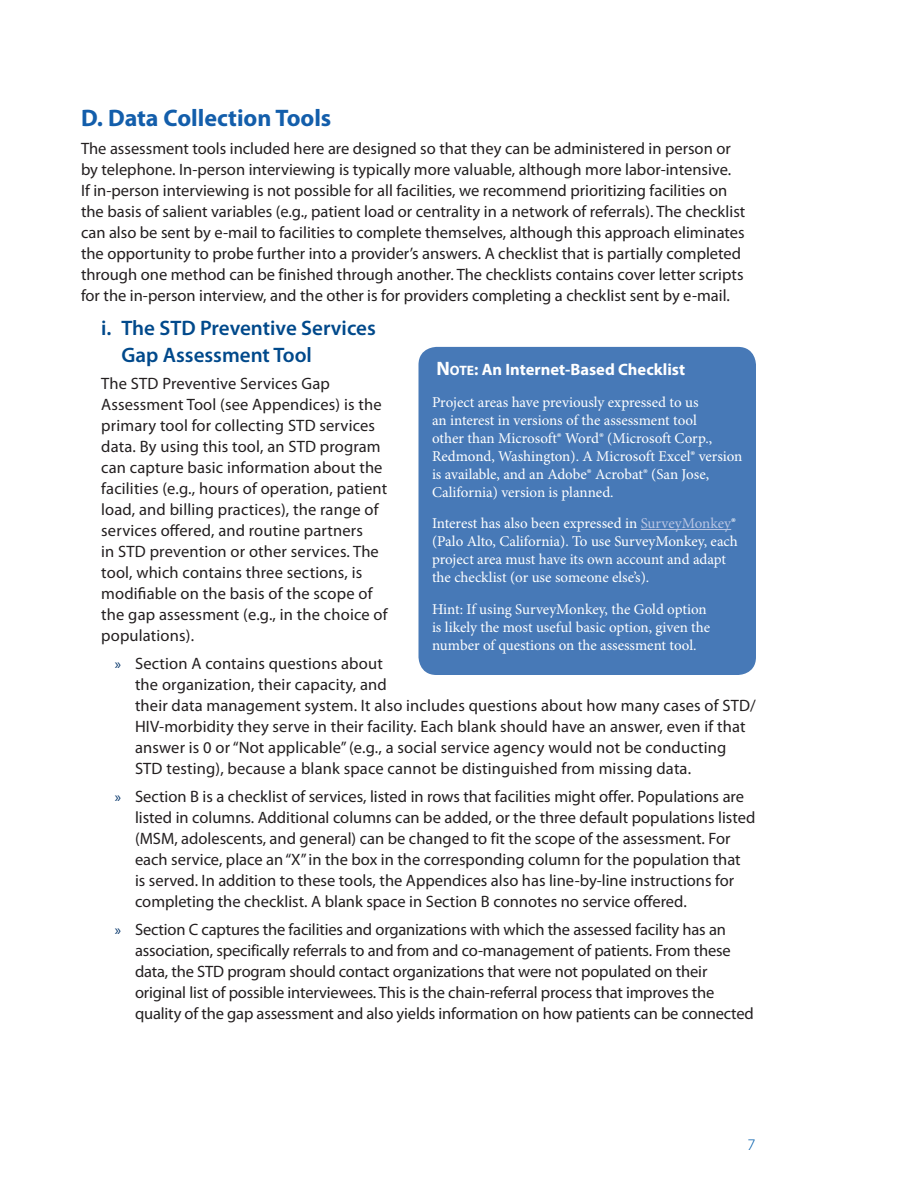
<style>
.page{position:relative;width:918px;height:1188px;background:#fff}
.page>*{position:absolute;margin:0;border:0;box-sizing:border-box;transform-origin:0 0}
.t1{font:700 24px "Myriad Pro";color:#135eab}
.t2{font:600 21px/27px "Myriad Pro";color:#00498b}
.t3{font:16.5px/21px "Myriad Pro";color:#231f20}
.t4{font:700 16.5px "Myriad Pro";color:#fff}
.t5{font:15px/18px "Minion Pro";letter-spacing:-.005em;color:#fff}
.t6{font:300 15px "Caecilia LT Std";color:#015dab}
.s1{font-size:19.5px}
.s2{font-size:13.65px}
.s3{color:#b9c5e3}
.s4{font-size:15px;color:#003268}
</style>
<div class="page">
<div style="left:418px;top:347px;width:338px;height:328px;background:#4779b7;border-radius:18px"></div>
<hr style="left:641px;top:529px;width:90px;height:1px;background:#b9c5e3">
<h2 class="t1" style="left:81px;top:104px;width:252px">D. Data Collection Tools</h2>
<p class="t3" style="left:81px;top:138px;width:666px">The assessment tools included here are designed so that they can be administered in person or by telephone. In-person interviewing is typically more valuable, although more labor-intensive.<br>If in-person interviewing is not possible for all facilities, we recommend prioritizing facilities on the basis of salient variables (e.g., patient load or centrality in a network of referrals). The checklist can also be sent by e-mail to facilities to complete themselves, although this approach eliminates the opportunity to probe further into a provider’s answers. A checklist that is partially completed through one method can be finished through another. The checklists contains cover letter scripts for the in-person interview, and the other is for providers completing a checklist sent by e-mail.</p>
<p class="t2" style="left:121px;top:314px;width:256px;text-indent:-20px">i. The STD Preventive Services<br>Gap Assessment Tool</p>
<p class="t4" style="left:436px;top:360px;width:250px"><span class="s1">N</span><span class="s2">ote</span>: An Internet-Based Checklist</p>
<p class="t3" style="left:101px;top:374px;width:282px">The STD Preventive Services Gap<br>Assessment Tool (see Appendices) is the</p>
<p class="t5" style="left:432px;top:393px;width:268px">Project areas have previously expressed to us an interest in versions of the assessment tool</p>
<p class="t3" style="left:101px;top:416px;width:275px">primary tool for collecting STD services</p>
<p class="t5" style="left:432px;top:429px;width:282px">other than Microsoft® Word® (Microsoft Corp.,</p>
<p class="t3" style="left:101px;top:437px;width:281px">data. By using this tool, an STD program</p>
<p class="t5" style="left:432px;top:447px;width:312px">Redmond, Washington). A Microsoft Excel® version</p>
<p class="t3" style="left:101px;top:458px;width:283px">can capture basic information about the</p>
<p class="t5" style="left:432px;top:465px;width:279px">is available, and an Adobe® Acrobat® (San Jose,</p>
<p class="t3" style="left:101px;top:479px;width:288px">facilities (e.g., hours of operation, patient</p>
<p class="t5" style="left:432px;top:483px;width:183px">California) version is planned.</p>
<p class="t3" style="left:101px;top:500px;width:279px">load, and billing practices), the range of</p>
<p class="t5" style="left:432px;top:515px;width:306px">Interest has also been expressed in <span class="s3">SurveyMonkey</span>®</p>
<p class="t3" style="left:101px;top:521px;width:263px">services offered, and routine partners</p>
<p class="t5" style="left:432px;top:533px;width:307px">(Palo Alto, California). To use SurveyMonkey, each</p>
<p class="t3" style="left:101px;top:542px;width:279px">in STD prevention or other services. The</p>
<p class="t5" style="left:432px;top:551px;width:296px">project area must have its own account and adapt</p>
<p class="t3" style="left:101px;top:563px;width:262px">tool, which contains three sections, is</p>
<p class="t5" style="left:432px;top:569px;width:219px">the checklist (or use someone else’s).</p>
<p class="t3" style="left:101px;top:584px;width:273px">modifiable on the basis of the scope of</p>
<p class="t5" style="left:432px;top:600px;width:276px">Hint: If using SurveyMonkey, the Gold option</p>
<p class="t3" style="left:101px;top:605px;width:288px">the gap assessment (e.g., in the choice of</p>
<p class="t5" style="left:432px;top:618px;width:280px">is likely the most useful basic option, given the</p>
<p class="t3" style="left:101px;top:626px;width:94px">populations).</p>
<p class="t5" style="left:432px;top:636px;width:266px">number of questions on the assessment tool.</p>
<p class="t3" style="left:135px;top:653px;width:622px;text-indent:-20px"><span class="s4">»</span> Section A contains questions about<br>the organization, their capacity, and<br>their data management system. It also includes questions about how many cases of STD/ HIV-morbidity they serve in their facility. Each blank should have an answer, even if that answer is 0 or “Not applicable” (e.g., a social service agency would not be conducting STD testing), because a blank space cannot be distinguished from missing data.</p>
<p class="t3" style="left:135px;top:786px;width:622px;text-indent:-20px"><span class="s4">»</span> Section B is a checklist of services, listed in rows that facilities might offer. Populations are listed in columns. Additional columns can be added, or the three default populations listed (MSM, adolescents, and general) can be changed to fit the scope of the assessment. For each service, place an “X” in the box in the corresponding column for the population that<br>is served. In addition to these tools, the Appendices also has line-by-line instructions for completing the checklist. A blank space in Section B connotes no service offered.</p>
<p class="t3" style="left:135px;top:919px;width:620px;text-indent:-20px"><span class="s4">»</span> Section C captures the facilities and organizations with which the assessed facility has an association, specifically referrals to and from and co-management of patients. From these data, the STD program should contact organizations that were not populated on their original list of possible interviewees. This is the chain-referral process that improves the quality of the gap assessment and also yields information on how patients can be connected</p>
<p class="t6" style="left:748px;top:1136px;width:10px">7</p>
</div>
